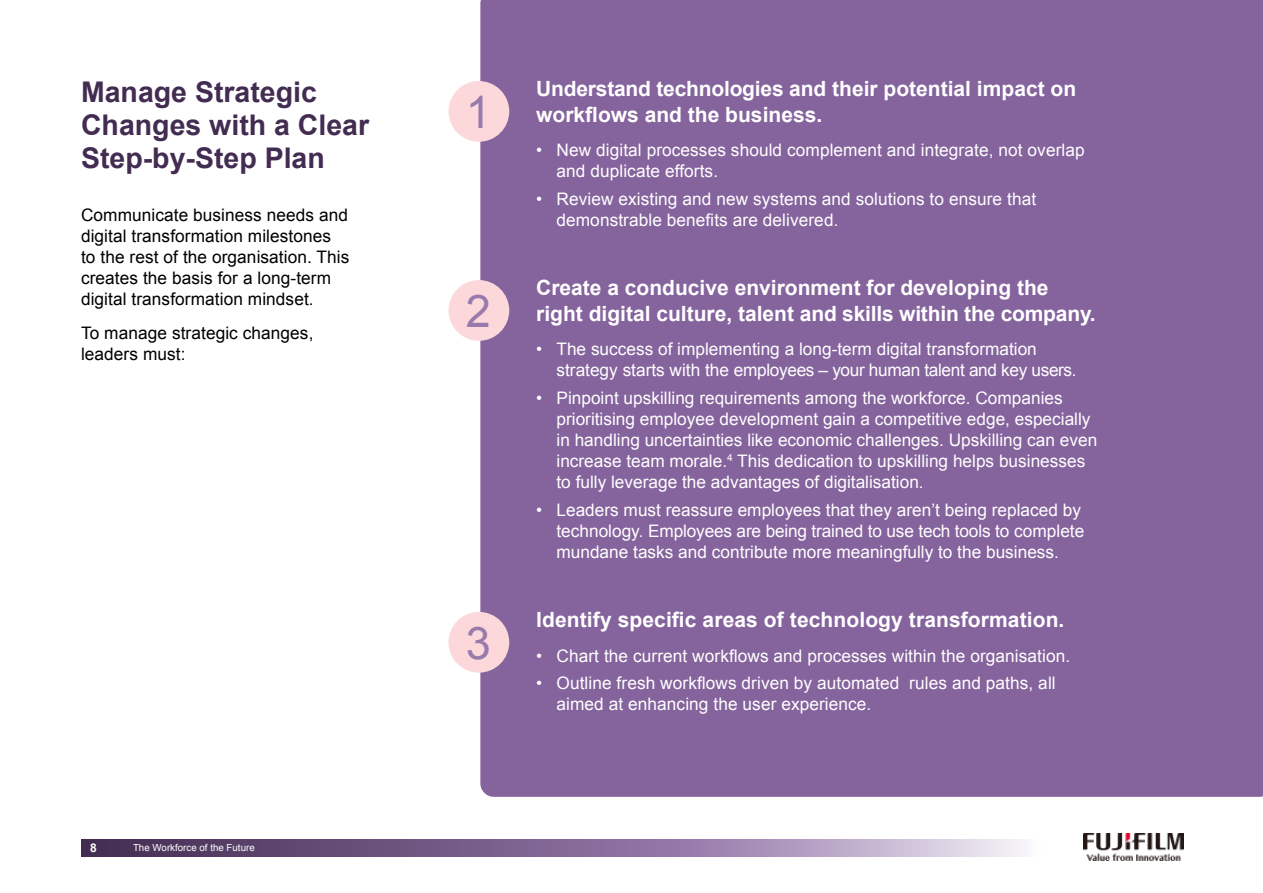
<style>
.page{position:relative;width:1263px;height:893px;background:#fff}
.page>*{position:absolute;margin:0;border:0;box-sizing:border-box;transform-origin:0 0}
.t1{font:45px "Arial";color:#987bac}
.t2{font:700 28.5px/33px "Arial";color:#432c51}
.Bullet_lead-in{font:700 21px/25.5px "Arial";color:#fff}
.t3{font:17.25px/21px "Arial";color:#fff}
.Body_text{font:17.25px/21px "Arial";letter-spacing:.005em;color:#000}
.t4{font:700 12px "Arial";color:#fff}
.t5{font:9.75px "Arial";color:#fff}
</style>
<div class="page">
<img style="left:1084px;top:834px;width:100px;height:27px">
<div style="left:480px;top:0;width:783px;height:797px;background:#85639d"></div>
<div style="left:448px;top:280px;width:61px;height:61px;background:#fcd8db;border-radius:50%"></div>
<div style="left:448px;top:612px;width:61px;height:61px;background:#fcd8db;border-radius:50%"></div>
<div style="left:448px;top:81px;width:61px;height:61px;background:#fcd8db;border-radius:50%"></div>
<svg style="left:81px;top:839px;width:1003px;height:17px;background:#917ca0"></svg>
<p class="t2" style="left:81px;top:76px;width:290px">Manage Strategic<br>Changes with a Clear<br>Step-by-Step Plan</p>
<p class="Bullet_lead-in" style="left:536px;top:77px;width:541px">Understand technologies and their potential impact on workflows and the business.</p>
<p class="t1" style="left:466px;top:82px;width:27px">1</p>
<p class="t3" style="left:556px;top:140px;width:530px;text-indent:-20px">• New digital processes should complement and integrate, not overlap and duplicate efforts.</p>
<p class="t3" style="left:556px;top:189px;width:481px;text-indent:-20px">• Review existing and new systems and solutions to ensure that demonstrable benefits are delivered.</p>
<p class="Body_text" style="left:81px;top:204px;width:270px">Communicate business needs and digital transformation milestones to the rest of the organisation. This creates the basis for a long-term digital transformation mindset.</p>
<p class="Body_text" style="left:81px;top:323px;width:234px">To manage strategic changes, leaders must:</p>
<p class="Bullet_lead-in" style="left:536px;top:276px;width:561px">Create a conducive environment for developing the right digital culture, talent and skills within the company.</p>
<p class="t3" style="left:556px;top:339px;width:522px;text-indent:-20px">• The success of implementing a long-term digital transformation strategy starts with the employees – your human talent and key users.</p>
<p class="t3" style="left:556px;top:388px;width:542px;text-indent:-20px">• Pinpoint upskilling requirements among the workforce. Companies prioritising employee development gain a competitive edge, especially in handling uncertainties like economic challenges. Upskilling can even increase team morale.<sup>4</sup> This dedication to upskilling helps businesses to fully leverage the advantages of digitalisation.</p>
<p class="t3" style="left:556px;top:499px;width:529px;text-indent:-20px">• Leaders must reassure employees that they aren’t being replaced by technology. Employees are being trained to use tech tools to complete mundane tasks and contribute more meaningfully to the business.</p>
<p class="t1" style="left:466px;top:282px;width:27px">2</p>
<p class="t4" style="left:90px;top:840px;width:8px">8</p>
<p class="t5" style="left:133px;top:842px;width:123px">The Workforce of the Future</p>
<p class="t1" style="left:466px;top:613px;width:27px">3</p>
<p class="Bullet_lead-in" style="left:536px;top:608px;width:530px">Identify specific areas of technology transformation.</p>
<p class="t3" style="left:536px;top:645px;width:535px">• Chart the current workflows and processes within the organisation.</p>
<p class="t3" style="left:556px;top:673px;width:501px;text-indent:-20px">• Outline fresh workflows driven by automated rules and paths, all aimed at enhancing the user experience.</p>
</div>
